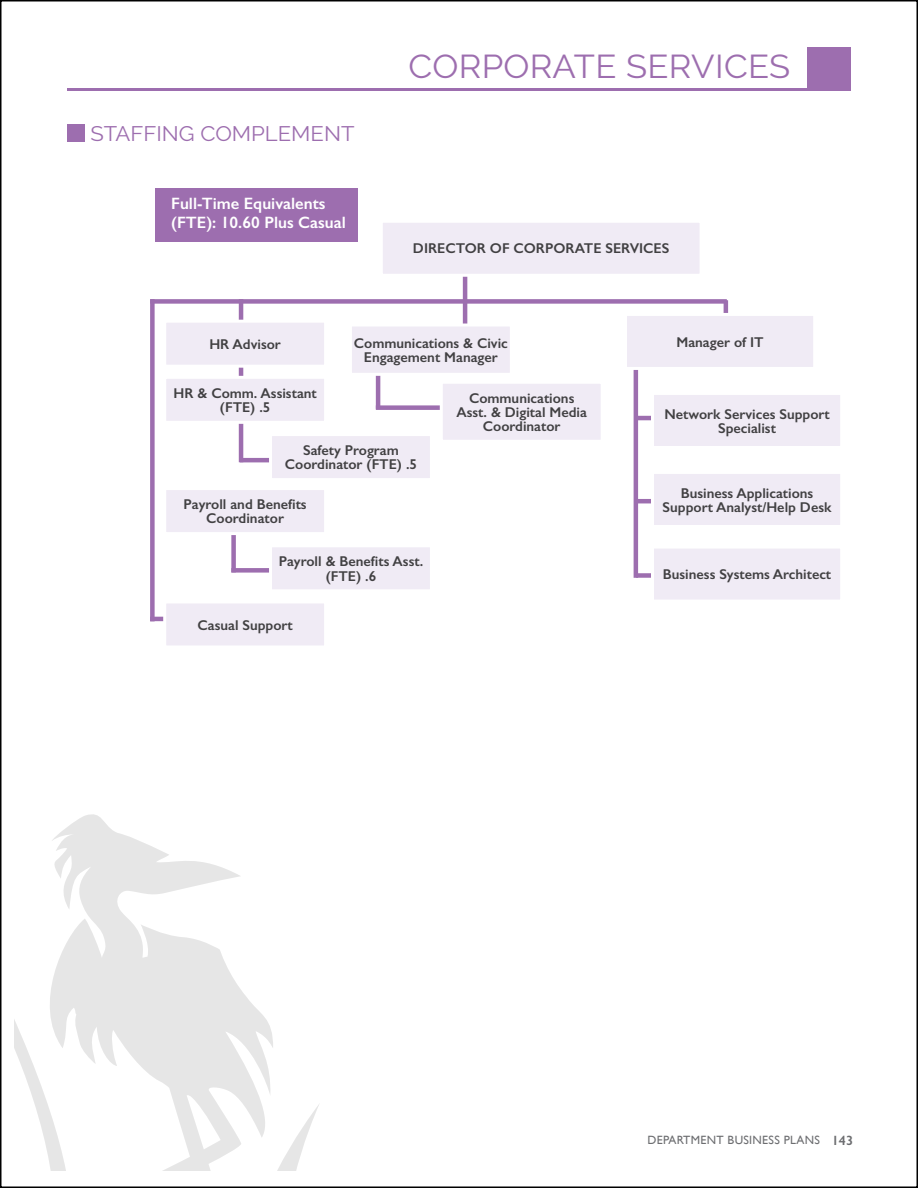
<style>
.page{position:relative;width:918px;height:1188px;background:#fff}
.page>*{position:absolute;margin:0;border:0;box-sizing:border-box;transform-origin:0 0}
.t1{font:33px "Raleway";letter-spacing:.01em;color:#9d6eaf;scale:1.05 1}
.t2{font:21px "Raleway";color:#9d6eaf;scale:1.05 1}
.t3{font:600 16.5px/18.8px "Gill Sans";color:#fff}
.t4{font:600 14.25px/14.2px "Gill Sans";color:#414042;text-align:center}
.t5{font:600 13.5px "Gill Sans";color:#6d6e71}
.t6{font:12px "Gill Sans";letter-spacing:.025em;color:#6d6e71}
</style>
<div class="page">
<svg style="left:14px;top:814px;width:305px;height:357px"></svg>
<div style="left:807px;top:47px;width:43px;height:44px;background:#9d6eaf"></div>
<hr style="left:68px;top:89px;width:782px;height:2px;background:#9d6eaf">
<div style="left:231px;top:568px;width:82px;height:5px;background:#9d6eaf"></div>
<div style="left:231px;top:498px;width:5px;height:74px;background:#9d6eaf"></div>
<div style="left:376px;top:405px;width:81px;height:5px;background:#9d6eaf"></div>
<hr style="left:240px;top:458px;width:81px;height:4px;background:#9d6eaf">
<hr style="left:150px;top:617px;width:82px;height:4px;background:#9d6eaf">
<hr style="left:463px;top:246px;width:4px;height:96px;background:#9d6eaf">
<hr style="left:376px;top:335px;width:4px;height:74px;background:#9d6eaf">
<div style="left:150px;top:299px;width:5px;height:322px;background:#9d6eaf"></div>
<div style="left:150px;top:299px;width:577px;height:5px;background:#9d6eaf"></div>
<hr style="left:635px;top:416px;width:82px;height:4px;background:#9d6eaf">
<hr style="left:636px;top:499px;width:82px;height:4px;background:#9d6eaf">
<div style="left:636px;top:573px;width:82px;height:5px;background:#9d6eaf"></div>
<hr style="left:634px;top:362px;width:4px;height:216px;background:#9d6eaf">
<hr style="left:724px;top:300px;width:4px;height:57px;background:#9d6eaf">
<hr style="left:239px;top:299px;width:4px;height:163px;background:#9d6eaf">
<div style="left:381px;top:221px;width:320px;height:54px;background:#f0ebf5"></div>
<div style="left:380px;top:220px;width:323px;height:57px;border:3px solid #fff"></div>
<div style="left:165px;top:321px;width:161px;height:45px;background:#f0ebf5"></div>
<div style="left:163px;top:320px;width:164px;height:48px;border:3px solid #fff"></div>
<div style="left:165px;top:377px;width:161px;height:45px;background:#f0ebf5"></div>
<div style="left:163px;top:376px;width:164px;height:48px;border:3px solid #fff"></div>
<div style="left:350px;top:325px;width:161px;height:49px;background:#f0ebf5"></div>
<div style="left:349px;top:324px;width:164px;height:52px;border:3px solid #fff"></div>
<div style="left:165px;top:489px;width:161px;height:45px;background:#f0ebf5"></div>
<div style="left:163px;top:487px;width:164px;height:48px;border:3px solid #fff"></div>
<div style="left:165px;top:602px;width:161px;height:45px;background:#f0ebf5"></div>
<div style="left:163px;top:600px;width:164px;height:48px;border:3px solid #fff"></div>
<div style="left:271px;top:435px;width:160px;height:45px;background:#f0ebf5"></div>
<div style="left:269px;top:433px;width:164px;height:48px;border:3px solid #fff"></div>
<div style="left:441px;top:382px;width:161px;height:59px;background:#f0ebf5"></div>
<div style="left:440px;top:381px;width:164px;height:62px;border:3px solid #fff"></div>
<div style="left:271px;top:546px;width:160px;height:45px;background:#f0ebf5"></div>
<div style="left:269px;top:544px;width:164px;height:48px;border:3px solid #fff"></div>
<div style="left:626px;top:314px;width:189px;height:54px;background:#f0ebf5"></div>
<div style="left:624px;top:313px;width:192px;height:57px;border:3px solid #fff"></div>
<div style="left:652px;top:393px;width:190px;height:54px;background:#f0ebf5"></div>
<div style="left:651px;top:392px;width:192px;height:57px;border:3px solid #fff"></div>
<div style="left:652px;top:472px;width:190px;height:54px;background:#f0ebf5"></div>
<div style="left:651px;top:471px;width:192px;height:57px;border:3px solid #fff"></div>
<div style="left:652px;top:547px;width:190px;height:54px;background:#f0ebf5"></div>
<div style="left:651px;top:546px;width:192px;height:57px;border:3px solid #fff"></div>
<div style="left:156px;top:188px;width:202px;height:54px;background:#9d6eaf"></div>
<div style="left:68px;top:125px;width:17px;height:17px;background:#9d6eaf"></div>
<h2 class="t2" style="left:90px;top:122px;width:253px">STAFFING COMPLEMENT</h2>
<p class="t3" style="left:171px;top:194px;width:176px">Full-Time Equivalents (FTE): 10.60 Plus Casual</p>
<h1 class="t1" style="left:408px;top:47px;width:365px">CORPORATE SERVICES</h1>
<p class="t4" style="left:413px;top:241px;width:258px">DIRECTOR OF CORPORATE SERVICES</p>
<p class="t4" style="left:209px;top:337px;width:73px">HR Advisor</p>
<p class="t4" style="left:173px;top:386px;width:145px">HR &amp; Comm. Assistant (FTE) .5</p>
<p class="t4" style="left:354px;top:336px;width:155px">Communications &amp; Civic<br>Engagement Manager</p>
<p class="t4" style="left:456px;top:391px;width:132px">Communications<br>Asst. &amp; Digital Media<br>Coordinator</p>
<p class="t4" style="left:285px;top:443px;width:134px">Safety Program<br>Coordinator (FTE) .5</p>
<p class="t4" style="left:184px;top:497px;width:125px">Payroll and Benefits<br>Coordinator</p>
<p class="t4" style="left:279px;top:554px;width:146px">Payroll &amp; Benefits Asst. (FTE) .6</p>
<p class="t4" style="left:197px;top:618px;width:97px">Casual Support</p>
<p class="t4" style="left:676px;top:335px;width:89px">Manager of IT</p>
<p class="t4" style="left:664px;top:406px;width:167px">Network Services Support<br>Specialist</p>
<p class="t4" style="left:663px;top:485px;width:170px">Business Applications<br>Support Analyst/Help Desk</p>
<p class="t4" style="left:663px;top:567px;width:170px">Business Systems Architect</p>
<p class="t6" style="left:647px;top:1133px;width:174px">DEPARTMENT BUSINESS PLANS</p>
<p class="t5" style="left:832px;top:1133px;width:23px">143</p>
</div>
